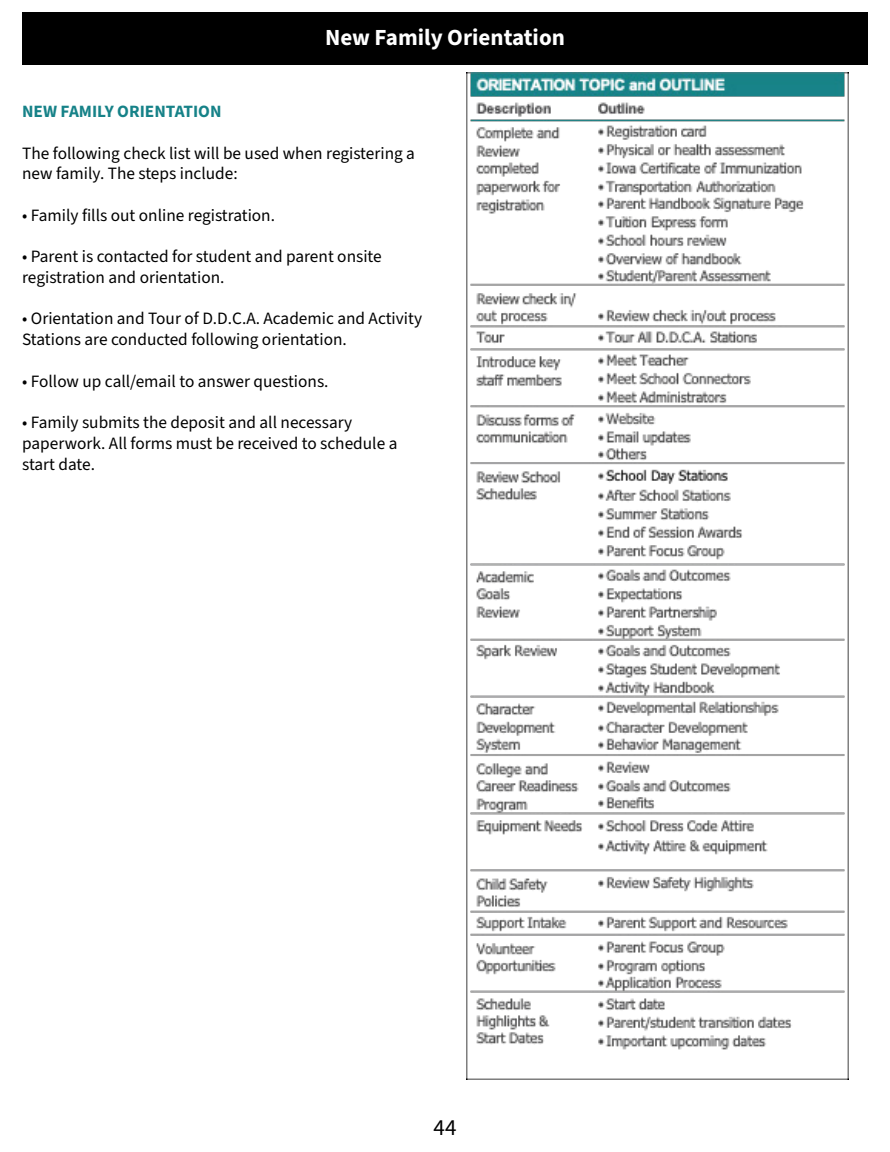
<style>
.page{position:relative;width:890px;height:1152px;background:#fff}
.page>*{position:absolute;margin:0;border:0;box-sizing:border-box;transform-origin:0 0}
.t1{font:700 23.2px "Source Sans 3";color:#fff}
.t2{font:23.2px "Source Sans 3";color:#000}
.t3{font:17.2px/20.8px "Source Sans 3";color:#000}
.t4{font:700 17.2px "Source Sans 3";color:#168288}
</style>
<div class="page">
<div style="left:22px;top:12px;width:846px;height:53px;background:#000"></div>
<img style="left:466px;top:73px;width:382px;height:1006px">
<h1 class="t1" style="left:325px;top:22px;width:241px">New Family Orientation</h1>
<p class="t4" style="left:22px;top:100px;width:201px">NEW FAMILY ORIENTATION</p>
<p class="t3" style="left:22px;top:142px;width:394px">The following check list will be used when registering a new family. The steps include:</p>
<p class="t3" style="left:22px;top:205px;width:254px">• Family fills out online registration.</p>
<p class="t3" style="left:22px;top:246px;width:361px">• Parent is contacted for student and parent onsite registration and orientation.</p>
<p class="t3" style="left:22px;top:308px;width:401px">• Orientation and Tour of D.D.C.A. Academic and Activity<br>Stations are conducted following orientation.</p>
<p class="t3" style="left:22px;top:371px;width:308px">• Follow up call/email to answer questions.</p>
<p class="t3" style="left:22px;top:412px;width:377px">• Family submits the deposit and all necessary paperwork. All forms must be received to schedule a start date.</p>
<h1 class="t2" style="left:434px;top:1112px;width:24px">44</h1>
</div>
